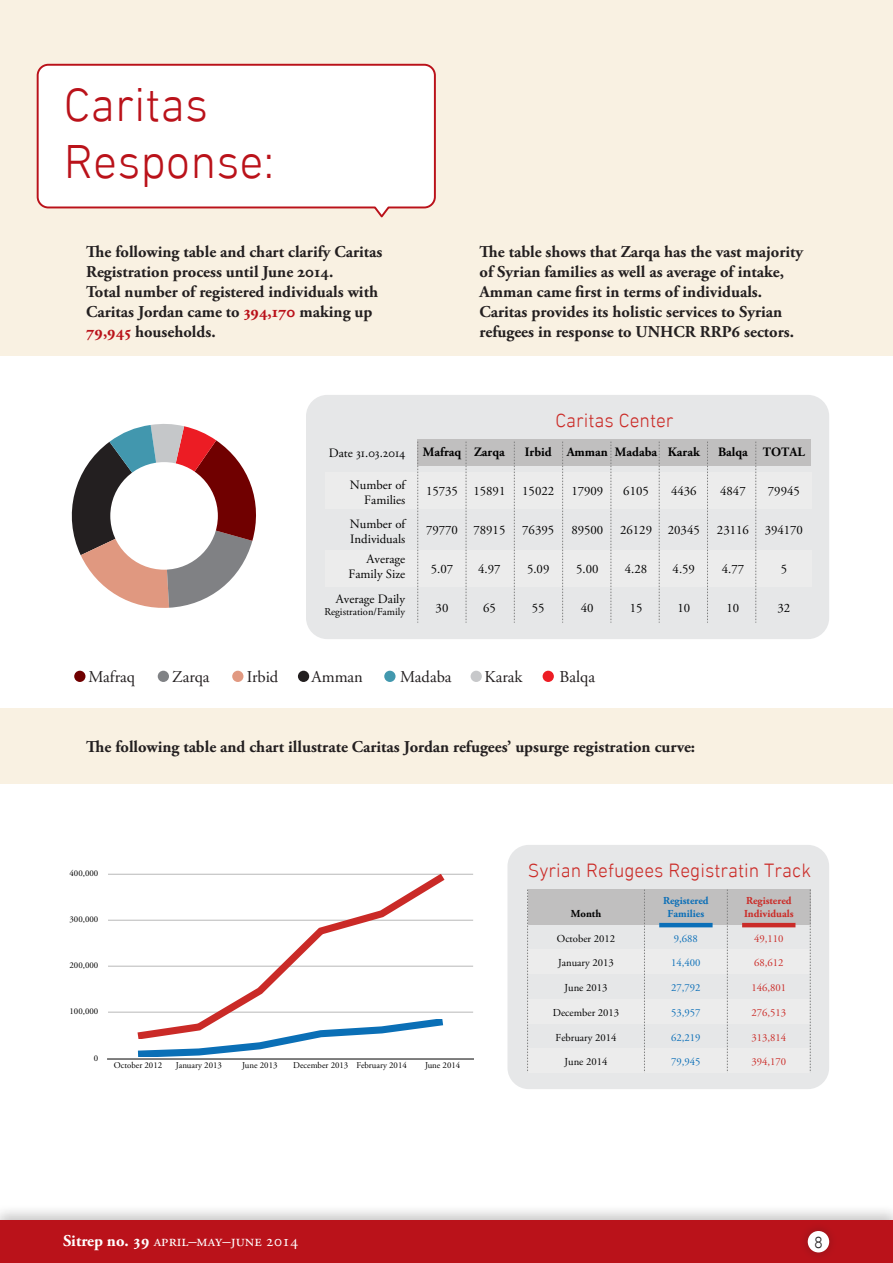
<style>
.page{position:relative;width:893px;height:1263px;background:#f9f1e2}
.page>*{position:absolute;margin:0;border:0;box-sizing:border-box;transform-origin:0 0}
.t1{font:300 48px/57.6px "DIN Next LT Arabic";color:#ba121a}
.t2{font:300 19.5px "DIN Next LT Arabic";color:#cb2b27}
.t3{font:700 16.5px/19.8px "Adobe Garamond Pro";color:#231f20}
.t4{font:16.5px "Adobe Garamond Pro";color:#231f20}
.t5{font:16.5px "Adobe Garamond Pro";color:#fff}
.t6{font:300 16.5px "DIN Next LT Arabic";color:#231f20}
.t7{font:12.75px/15.3px "Adobe Garamond Pro";color:#010101;text-align:right}
.t8{font:700 12.75px "Adobe Garamond Pro";color:#010101}
.t9{font:10.65px "Adobe Garamond Pro";color:#010101}
.t10{font:10.65px "Adobe Garamond Pro";color:#cb2b27}
.t11{font:10.65px "Adobe Garamond Pro";color:#0b6fb8}
.t12{font:700 10.65px/12.5px "Adobe Garamond Pro";color:#cb2b27}
.t13{font:700 10.65px/12.5px "Adobe Garamond Pro";color:#0b6fb8;text-align:center}
.t14{font:700 10.65px "Adobe Garamond Pro";color:#010101}
.t15{font:10.5px "Adobe Garamond Pro";color:#010101}
.t16{font:8.85px "Adobe Garamond Pro";color:#000}
.s1{color:#ba121a}
.s2{font-weight:700}
</style>
<div class="page">
<svg style="left:36px;top:63px;width:400px;height:155px;background:#fcf7f6"></svg>
<div style="left:0;top:356px;width:893px;height:352px;background:#fff"></div>
<div style="left:0;top:784px;width:893px;height:479px;background:#fff"></div>
<svg style="left:71px;top:424px;width:185px;height:184px"></svg>
<div style="left:110px;top:462px;width:108px;height:108px;background:#fff;border-radius:50%"></div>
<div style="left:306px;top:395px;width:523px;height:244px;background:#e6e7e8;border-radius:21px"></div>
<div style="left:418px;top:440px;width:393px;height:26px;background:#c0bfbf"></div>
<div style="left:325px;top:472px;width:486px;height:37px;background:#ececec"></div>
<div style="left:325px;top:550px;width:486px;height:36px;background:#ececec"></div>
<svg style="left:755px;top:442px;width:1px;height:181px"></svg>
<svg style="left:707px;top:442px;width:1px;height:181px"></svg>
<svg style="left:659px;top:442px;width:1px;height:181px"></svg>
<svg style="left:610px;top:442px;width:1px;height:181px"></svg>
<svg style="left:562px;top:442px;width:1px;height:181px"></svg>
<svg style="left:514px;top:442px;width:1px;height:181px"></svg>
<svg style="left:466px;top:442px;width:1px;height:181px"></svg>
<svg style="left:417px;top:442px;width:1px;height:181px"></svg>
<div style="left:507px;top:845px;width:322px;height:244px;background:#e6e7e8;border-radius:21px"></div>
<div style="left:528px;top:889px;width:283px;height:36px;background:#c0bfbf"></div>
<div style="left:528px;top:950px;width:282px;height:24px;background:#ececec"></div>
<div style="left:528px;top:999px;width:282px;height:24px;background:#ececec"></div>
<div style="left:528px;top:1048px;width:282px;height:25px;background:#ececec"></div>
<svg style="left:727px;top:889px;width:1px;height:182px"></svg>
<svg style="left:644px;top:889px;width:1px;height:182px"></svg>
<svg style="left:810px;top:889px;width:1px;height:182px"></svg>
<svg style="left:527px;top:889px;width:1px;height:182px"></svg>
<hr style="left:742px;top:923px;width:53px;height:4px;background:#ca2b28">
<hr style="left:659px;top:923px;width:54px;height:4px;background:#0b6fb8">
<div style="left:74px;top:671px;width:11px;height:11px;background:#700000;border-radius:50%"></div>
<div style="left:158px;top:671px;width:11px;height:11px;background:#808285;border-radius:50%"></div>
<div style="left:232px;top:671px;width:11px;height:11px;background:#e19981;border-radius:50%"></div>
<div style="left:298px;top:671px;width:11px;height:11px;background:#231f20;border-radius:50%"></div>
<div style="left:384px;top:671px;width:11px;height:11px;background:#4298ae;border-radius:50%"></div>
<div style="left:471px;top:671px;width:11px;height:11px;background:#c7c8ca;border-radius:50%"></div>
<div style="left:543px;top:671px;width:11px;height:11px;background:#ed1d24;border-radius:50%"></div>
<div style="left:0;top:1204px;width:893px;height:59px;background:#231f20;opacity:.25"></div>
<div style="left:0;top:1220px;width:893px;height:43px;background:#ba121a"></div>
<div style="left:799px;top:1222px;width:39px;height:39px;background:#231f20;opacity:.3"></div>
<div style="left:808px;top:1231px;width:21px;height:21px;background:#fff;border-radius:50%"></div>
<hr style="left:108px;top:1012px;width:365px;height:1px;background:#b8b8b8">
<hr style="left:108px;top:966px;width:365px;height:1px;background:#b8b8b8">
<hr style="left:108px;top:920px;width:365px;height:1px;background:#b8b8b8">
<hr style="left:108px;top:874px;width:365px;height:1px;background:#b8b8b8">
<hr style="left:108px;top:1058px;width:366px;height:1px;background:#000">
<svg style="left:136px;top:875px;width:309px;height:144px"></svg>
<svg style="left:137px;top:1019px;width:307px;height:37px"></svg>
<h1 class="t1" style="left:64px;top:75px;width:212px">Caritas<br>Response:</h1>
<p class="t3" style="left:86px;top:243px;width:298px">The following table and chart clarify Caritas Registration process until June 2014.<br>Total number of registered individuals with Caritas Jordan came to <span class="s1">394,170</span> making up <span class="s1">79,945</span> households.</p>
<p class="t3" style="left:480px;top:243px;width:325px">The table shows that Zarqa has the vast majority of Syrian families as well as average of intake, Amman came first in terms of individuals.<br>Caritas provides its holistic services to Syrian refugees in response to UNHCR RRP6 sectors.</p>
<p class="t7" style="left:329px;top:445px;width:78px">Date 31.03.2014</p>
<p class="t7" style="left:350px;top:477px;width:57px">Number of<br>Families</p>
<p class="t7" style="left:350px;top:516px;width:57px;text-align:left">Number of<br>Individuals</p>
<p class="t7" style="left:349px;top:552px;width:58px">Average<br>Family Size</p>
<p class="t7" style="left:336px;top:591px;width:71px">Average Daily</p>
<p class="t15" style="left:324px;top:605px;width:82px">Registration/Family</p>
<p class="t8" style="left:423px;top:445px;width:40px">Mafraq</p>
<p class="t7" style="left:426px;top:484px;width:33px">15735</p>
<p class="t7" style="left:426px;top:523px;width:33px">79770</p>
<p class="t7" style="left:431px;top:562px;width:24px">5.07</p>
<p class="t7" style="left:436px;top:601px;width:14px">30</p>
<p class="t8" style="left:474px;top:445px;width:32px">Zarqa</p>
<p class="t7" style="left:473px;top:484px;width:33px">15891</p>
<p class="t7" style="left:473px;top:523px;width:33px">78915</p>
<p class="t7" style="left:478px;top:562px;width:24px">4.97</p>
<p class="t7" style="left:483px;top:601px;width:14px">65</p>
<p class="t2" style="left:555px;top:409px;width:120px">Caritas Center</p>
<p class="t8" style="left:525px;top:445px;width:28px">Irbid</p>
<p class="t7" style="left:522px;top:484px;width:33px">15022</p>
<p class="t7" style="left:522px;top:523px;width:33px">76395</p>
<p class="t7" style="left:527px;top:562px;width:24px">5.09</p>
<p class="t7" style="left:532px;top:601px;width:14px">55</p>
<p class="t8" style="left:615px;top:445px;width:44px">Madaba</p>
<p class="t7" style="left:623px;top:484px;width:27px">6105</p>
<p class="t7" style="left:620px;top:523px;width:33px">26129</p>
<p class="t7" style="left:625px;top:562px;width:24px">4.28</p>
<p class="t7" style="left:630px;top:601px;width:14px">15</p>
<p class="t8" style="left:567px;top:445px;width:43px">Amman</p>
<p class="t7" style="left:571px;top:484px;width:33px">17909</p>
<p class="t7" style="left:571px;top:523px;width:33px">89500</p>
<p class="t7" style="left:576px;top:562px;width:24px">5.00</p>
<p class="t7" style="left:581px;top:601px;width:14px">40</p>
<p class="t8" style="left:668px;top:445px;width:34px">Karak</p>
<p class="t7" style="left:671px;top:484px;width:27px">4436</p>
<p class="t7" style="left:668px;top:523px;width:33px">20345</p>
<p class="t7" style="left:673px;top:562px;width:24px">4.59</p>
<p class="t7" style="left:677px;top:601px;width:14px">10</p>
<p class="t8" style="left:718px;top:445px;width:31px">Balqa</p>
<p class="t7" style="left:720px;top:484px;width:27px">4847</p>
<p class="t7" style="left:717px;top:523px;width:33px">23116</p>
<p class="t7" style="left:722px;top:562px;width:24px">4.77</p>
<p class="t7" style="left:727px;top:601px;width:14px">10</p>
<p class="t8" style="left:763px;top:445px;width:44px">TOTAL</p>
<p class="t7" style="left:768px;top:484px;width:33px">79945</p>
<p class="t7" style="left:765px;top:523px;width:40px">394170</p>
<p class="t7" style="left:781px;top:562px;width:8px">5</p>
<p class="t7" style="left:777px;top:601px;width:14px">32</p>
<p class="t4" style="left:88px;top:666px;width:48px">Mafraq</p>
<p class="t4" style="left:172px;top:666px;width:39px">Zarqa</p>
<p class="t4" style="left:247px;top:666px;width:33px">Irbid</p>
<p class="t4" style="left:311px;top:666px;width:53px">Amman</p>
<p class="t4" style="left:400px;top:666px;width:53px">Madaba</p>
<p class="t4" style="left:485px;top:666px;width:39px">Karak</p>
<p class="t4" style="left:560px;top:666px;width:37px">Balqa</p>
<p class="t3" style="left:86px;top:738px;width:610px">The following table and chart illustrate Caritas Jordan refugees’ upsurge registration curve:</p>
<p class="t16" style="left:70px;top:868px;width:30px">400,000</p>
<p class="t16" style="left:70px;top:914px;width:30px">300,000</p>
<p class="t16" style="left:70px;top:960px;width:30px">200,000</p>
<p class="t16" style="left:70px;top:1006px;width:30px">100,000</p>
<p class="t16" style="left:94px;top:1052px;width:6px">0</p>
<p class="t16" style="left:114px;top:1060px;width:50px">October 2012</p>
<p class="t16" style="left:176px;top:1060px;width:47px">January 2013</p>
<p class="t16" style="left:242px;top:1060px;width:37px">June 2013</p>
<p class="t16" style="left:293px;top:1060px;width:115px">December 2013 February 2014</p>
<p class="t16" style="left:425px;top:1060px;width:37px">June 2014</p>
<p class="t2" style="left:528px;top:859px;width:285px">Syrian Refugees Registratin Track</p>
<p class="t13" style="left:663px;top:895px;width:47px">Registered<br>Families</p>
<p class="t11" style="left:674px;top:932px;width:25px">9,688</p>
<p class="t11" style="left:671px;top:956px;width:31px">14,400</p>
<p class="t11" style="left:671px;top:981px;width:31px">27,792</p>
<p class="t11" style="left:671px;top:1006px;width:31px">53,957</p>
<p class="t11" style="left:671px;top:1031px;width:31px">62,219</p>
<p class="t11" style="left:671px;top:1055px;width:31px">79,945</p>
<p class="t12" style="left:744px;top:895px;width:51px">Registered<br>Individuals</p>
<p class="t10" style="left:754px;top:932px;width:31px">49,110</p>
<p class="t10" style="left:754px;top:956px;width:31px">68,612</p>
<p class="t10" style="left:751px;top:981px;width:36px">146,801</p>
<p class="t10" style="left:751px;top:1006px;width:36px">276,513</p>
<p class="t10" style="left:751px;top:1031px;width:36px">313,814</p>
<p class="t10" style="left:751px;top:1055px;width:36px">394,170</p>
<p class="t14" style="left:571px;top:907px;width:32px">Month</p>
<p class="t9" style="left:557px;top:932px;width:60px">October 2012</p>
<p class="t9" style="left:558px;top:956px;width:57px">January 2013</p>
<p class="t9" style="left:564px;top:981px;width:44px">June 2013</p>
<p class="t9" style="left:553px;top:1006px;width:68px">December 2013</p>
<p class="t9" style="left:556px;top:1031px;width:62px">February 2014</p>
<p class="t9" style="left:565px;top:1055px;width:44px">June 2014</p>
<p class="t5" style="left:63px;top:1231px;width:237px"><span class="s2">Sitrep no. 39</span> APRIL–MAY–JUNE 2014</p>
<p class="t6" style="left:814px;top:1232px;width:10px">8</p>
</div>
